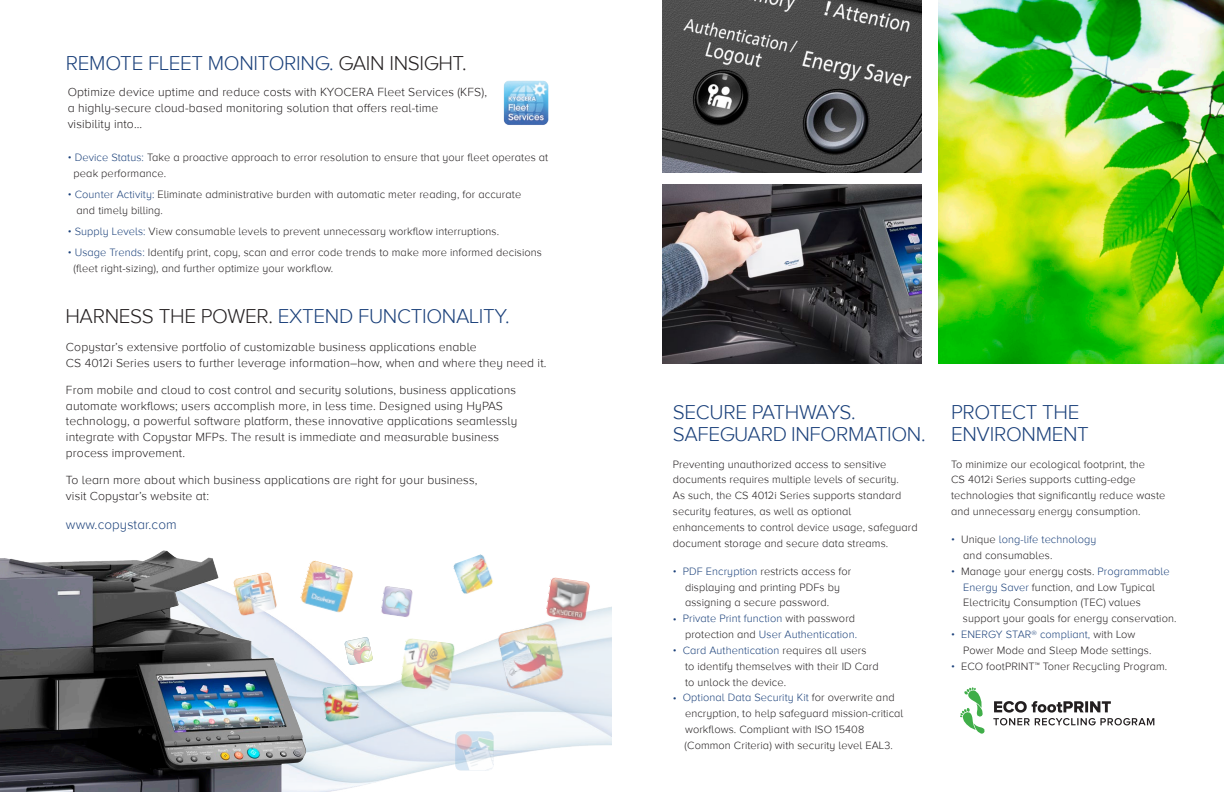
<style>
.page{position:relative;width:1224px;height:792px;background:#fff}
.page>*{position:absolute;margin:0;border:0;box-sizing:border-box;transform-origin:0 0}
.t1{font:300 20.7px/21.9px "Proxima Nova A";letter-spacing:-.015em;color:#1a407a}
.t2{font:300 13.4px "Proxima Nova A";letter-spacing:.01em;color:#1a407a}
.t3{font:300 12.2px/15.8px "Proxima Nova A";letter-spacing:.01em;color:#231f20}
.t4{font:300 11px/15.8px "Proxima Nova A";letter-spacing:.01em;color:#231f20}
.t5{font:300 11px/15.8px "Proxima Nova A";letter-spacing:.01em;color:#1a407a;text-align:right}
.s1{color:#231f20}
.s2{color:#1a407a}
</style>
<div class="page">
<img style="left:306px;top:607px;width:305px;height:185px">
<img style="left:322px;top:684px;width:42px;height:41px">
<img style="left:380px;top:586px;width:35px;height:34px">
<img style="left:455px;top:731px;width:39px;height:39px">
<svg style="left:344px;top:637px;width:30px;height:28px"></svg>
<img style="left:453px;top:554px;width:40px;height:40px">
<img style="left:545px;top:577px;width:48px;height:48px">
<img style="left:306px;top:560px;width:51px;height:58px">
<img style="left:400px;top:638px;width:57px;height:57px">
<img style="left:496px;top:621px;width:71px;height:71px">
<img style="left:0;top:550px;width:306px;height:242px">
<img style="left:939px;top:0;width:285px;height:364px">
<img style="left:662px;top:184px;width:260px;height:179px">
<img style="left:662px;top:0;width:260px;height:173px">
<img style="left:503px;top:80px;width:45px;height:45px">
<svg style="left:993px;top:701px;width:161px;height:24px"></svg>
<svg style="left:960px;top:687px;width:25px;height:47px"></svg>
<p class="t1" style="left:66px;top:52px;width:402px">REMOTE FLEET MONITORING. <span class="s1">GAIN INSIGHT.</span></p>
<p class="t3" style="left:68px;top:84px;width:421px">Optimize device uptime and reduce costs with KYOCERA Fleet Services (KFS), a highly-secure cloud-based monitoring solution that offers real-time<br>visibility into...</p>
<p class="t4" style="left:74px;top:149px;width:476px;text-indent:-6px"><span class="s2">• Device Status:</span> Take a proactive approach to error resolution to ensure that your fleet operates at peak performance.</p>
<p class="t4" style="left:68px;top:186px;width:455px"><span class="s2">• Counter Activity:</span> Eliminate administrative burden with automatic meter reading, for accurate</p>
<p class="t4" style="left:77px;top:202px;width:88px">and timely billing.</p>
<p class="t4" style="left:68px;top:223px;width:433px"><span class="s2">• Supply Levels:</span> View consumable levels to prevent unnecessary workflow interruptions.</p>
<p class="t4" style="left:74px;top:244px;width:470px;text-indent:-6px"><span class="s2">• Usage Trends:</span> Identify print, copy, scan and error code trends to make more informed decisions (fleet right-sizing), and further optimize your workflow.</p>
<p class="t1" style="left:65px;top:305px;width:446px"><span class="s1">HARNESS THE POWER.</span> EXTEND FUNCTIONALITY.</p>
<p class="t3" style="left:66px;top:339px;width:482px">Copystar’s extensive portfolio of customizable business applications enable<br>CS 4012i Series users to further leverage information–how, when and where they need it.</p>
<p class="t3" style="left:66px;top:382px;width:453px">From mobile and cloud to cost control and security solutions, business applications automate workflows; users accomplish more, in less time. Designed using HyPAS technology, a powerful software platform, these innovative applications seamlessly integrate with Copystar MFPs. The result is immediate and measurable business process improvement.</p>
<p class="t3" style="left:66px;top:472px;width:413px">To learn more about which business applications are right for your business, visit Copystar’s website at:</p>
<p class="t2" style="left:66px;top:517px;width:112px">www.copystar.com</p>
<p class="t1" style="left:673px;top:401px;width:254px">SECURE PATHWAYS.<br>SAFEGUARD INFORMATION.</p>
<p class="t1" style="left:951px;top:401px;width:139px">PROTECT THE<br>ENVIRONMENT</p>
<p class="t4" style="left:673px;top:456px;width:246px">Preventing unauthorized access to sensitive documents requires multiple levels of security.<br>As such, the CS 4012i Series supports standard security features, as well as optional enhancements to control device usage, safeguard document storage and secure data streams.</p>
<p class="t4" style="left:685px;top:563px;width:168px;text-indent:-12px"><span class="s2">• PDF Encryption</span> restricts access for displaying and printing PDFs by assigning a secure password.</p>
<p class="t5" style="left:673px;top:611px;width:186px">• Private Print function <span class="s1">with password protection and</span> User Authentication.</p>
<p class="t4" style="left:685px;top:642px;width:195px;text-indent:-12px"><span class="s2">• Card Authentication</span> requires all users to identify themselves with their ID Card to unlock the device.</p>
<p class="t4" style="left:685px;top:690px;width:220px;text-indent:-12px"><span class="s2">• Optional Data Security Kit</span> for overwrite and encryption, to help safeguard mission-critical workflows. Compliant with ISO 15408 (Common Criteria) with security level EAL3.</p>
<p class="t4" style="left:951px;top:456px;width:196px">To minimize our ecological footprint, the</p>
<p class="t4" style="left:951px;top:472px;width:216px">CS 4012i Series supports cutting-edge technologies that significantly reduce waste and unnecessary energy consumption.</p>
<p class="t5" style="left:951px;top:531px;width:147px">• <span class="s1">Unique</span> long-life technology</p>
<p class="t4" style="left:963px;top:547px;width:91px">and consumables.</p>
<p class="t4" style="left:963px;top:563px;width:215px;text-indent:-12px"><span class="s2">•</span> Manage your energy costs. <span class="s2">Programmable Energy Saver</span> function, and Low Typical Electricity Consumption (TEC) values support your goals for energy conservation.</p>
<p class="t4" style="left:963px;top:626px;width:190px;text-indent:-12px"><span class="s2">• ENERGY STAR® compliant,</span> with Low<br>Power Mode and Sleep Mode settings.</p>
<p class="t4" style="left:951px;top:658px;width:218px"><span class="s2">•</span> ECO footPRINT™ Toner Recycling Program.</p>
</div>
